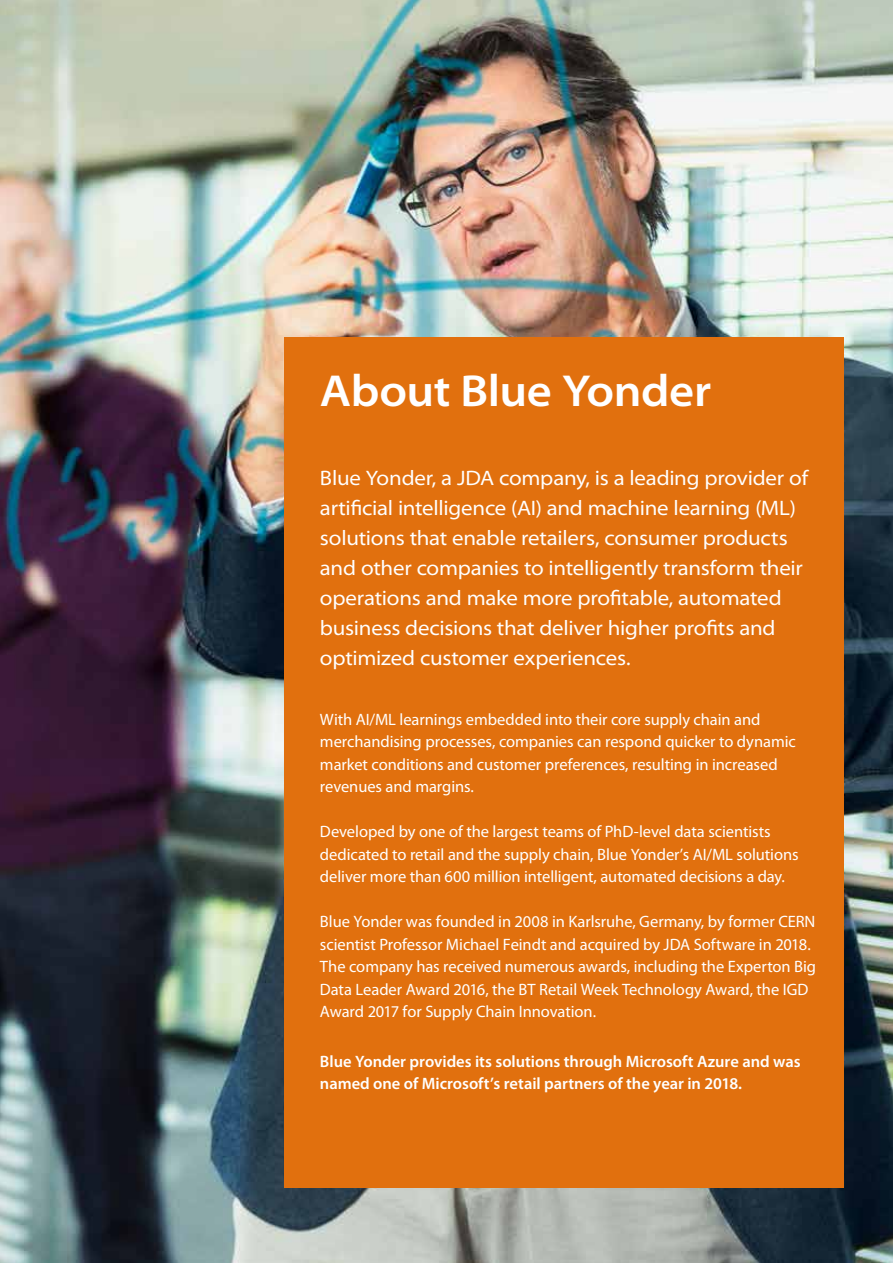
<style>
.page{position:relative;width:893px;height:1263px;background:#fff}
.page>*{position:absolute;margin:0;border:0;box-sizing:border-box;transform-origin:0 0}
.t1{font:600 semi-expanded 45px "Myriad Pro";letter-spacing:-.01em;color:#fff}
.t2{font:semi-expanded 21px/30px "Myriad Pro";letter-spacing:-.01em;color:#fff}
.t3{font:16.5px/22.5px "Myriad Pro";letter-spacing:-.005em;color:#fff}
.t4{font:600 16.5px/22.5px "Myriad Pro";color:#fff}
</style>
<div class="page">
<img style="left:0;top:0;width:893px;height:1263px">
<div style="left:285px;top:337px;width:559px;height:850px;background:#e1700e"></div>
<h1 class="t1" style="left:320px;top:366px;width:393px">About Blue Yonder</h1>
<p class="t2" style="left:320px;top:463px;width:490px">Blue Yonder, a JDA company, is a leading provider of artificial intelligence (AI) and machine learning (ML) solutions that enable retailers, consumer products and other companies to intelligently transform their operations and make more profitable, automated business decisions that deliver higher profits and optimized customer experiences.</p>
<p class="t3" style="left:320px;top:707px;width:477px">With AI/ML learnings embedded into their core supply chain and merchandising processes, companies can respond quicker to dynamic market conditions and customer preferences, resulting in increased revenues and margins.</p>
<p class="t3" style="left:320px;top:820px;width:480px">Developed by one of the largest teams of PhD-level data scientists dedicated to retail and the supply chain, Blue Yonder’s AI/ML solutions deliver more than 600 million intelligent, automated decisions a day.</p>
<p class="t3" style="left:320px;top:910px;width:498px">Blue Yonder was founded in 2008 in Karlsruhe, Germany, by former CERN scientist Professor Michael Feindt and acquired by JDA Software in 2018.<br>The company has received numerous awards, including the Experton Big Data Leader Award 2016, the BT Retail Week Technology Award, the IGD Award 2017 for Supply Chain Innovation.</p>
<p class="t4" style="left:320px;top:1049px;width:482px">Blue Yonder provides its solutions through Microsoft Azure and was named one of Microsoft’s retail partners of the year in 2018.</p>
</div>
